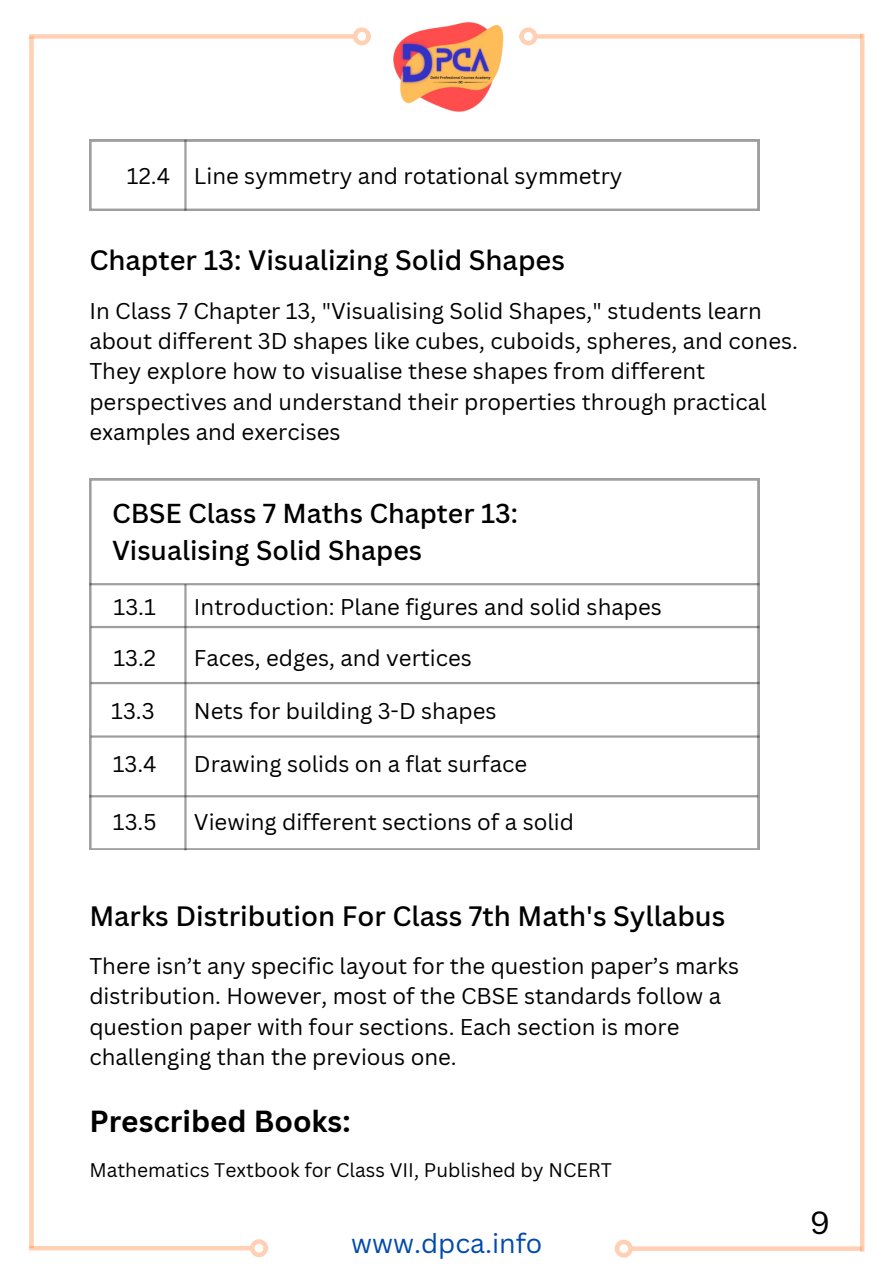
<style>
.page{position:relative;width:894px;height:1264px;background:#fff}
.page>*{position:absolute;margin:0;border:0;box-sizing:border-box;transform-origin:0 0}
.t1{font:31.2px "Canva Sans";color:#000}
.t2{font:700 29.7px "Canva Sans";color:#000}
.t3{font:500 27.3px "Canva Sans";color:#000}
.t4{font:500 26.7px/37.2px "Canva Sans";color:#000}
.t5{font:26.7px "Canva Sans";color:#004aad}
.t6{font:22.2px/30.3px "Canva Sans";color:#000}
.t7{font:19.2px "Canva Sans";color:#000}
</style>
<div class="page">
<div style="left:29px;top:34px;width:325px;height:5px;background:#ffd0b4"></div>
<div style="left:353px;top:27px;width:18px;height:18px;border:4px solid #ff914d;border-radius:50%"></div>
<div style="left:536px;top:34px;width:326px;height:5px;background:#ffd0b4"></div>
<div style="left:519px;top:27px;width:18px;height:18px;border:4px solid #ff914d;border-radius:50%"></div>
<div style="left:29px;top:1245px;width:222px;height:5px;background:#ffd0b4"></div>
<div style="left:250px;top:1239px;width:18px;height:18px;border:4px solid #ff914d;border-radius:50%"></div>
<svg style="left:632px;top:1246px;width:227px;height:4px"></svg>
<div style="left:614px;top:1239px;width:18px;height:18px;border:4px solid #ff914d;border-radius:50%"></div>
<div style="left:859px;top:34px;width:5px;height:1217px;background:#ffd0b4"></div>
<div style="left:29px;top:36px;width:5px;height:1212px;background:#ffd0b4"></div>
<img style="left:393px;top:22px;width:111px;height:90px">
<svg style="left:89px;top:140px;width:670px;height:70px"></svg>
<hr style="left:184px;top:140px;width:2px;height:71px;background:#000">
<svg style="left:89px;top:478px;width:670px;height:371px"></svg>
<hr style="left:89px;top:583px;width:670px;height:2px;background:#000">
<hr style="left:91px;top:626px;width:668px;height:2px;background:#000">
<hr style="left:91px;top:682px;width:668px;height:2px;background:#000">
<hr style="left:91px;top:735px;width:668px;height:2px;background:#000">
<hr style="left:89px;top:795px;width:668px;height:2px;background:#000">
<hr style="left:184px;top:584px;width:2px;height:266px;background:#000">
<h4 class="t6" style="left:127px;top:160px;width:45px">12.4</h4>
<h4 class="t6" style="left:194px;top:160px;width:430px">Line symmetry and rotational symmetry</h4>
<h1 class="t3" style="left:89px;top:241px;width:477px">Chapter 13: Visualizing Solid Shapes</h1>
<h4 class="t6" style="left:89px;top:295px;width:710px">In Class 7 Chapter 13, "Visualising Solid Shapes," students learn about different 3D shapes like cubes, cuboids, spheres, and cones.<br>They explore how to visualise these shapes from different perspectives and understand their properties through practical examples and exercises</h4>
<h4 class="t4" style="left:112px;top:494px;width:407px">CBSE Class 7 Maths Chapter 13:<br>Visualising Solid Shapes</h4>
<h4 class="t6" style="left:113px;top:591px;width:44px">13.1</h4>
<h4 class="t6" style="left:194px;top:591px;width:469px">Introduction: Plane figures and solid shapes</h4>
<h4 class="t6" style="left:113px;top:642px;width:44px">13.2</h4>
<h4 class="t6" style="left:194px;top:642px;width:279px">Faces, edges, and vertices</h4>
<h4 class="t6" style="left:111px;top:694px;width:45px">13.3</h4>
<h4 class="t6" style="left:194px;top:694px;width:304px">Nets for building 3-D shapes</h4>
<h4 class="t6" style="left:113px;top:748px;width:45px">13.4</h4>
<h4 class="t6" style="left:113px;top:806px;width:45px">13.5</h4>
<h1 class="t6" style="left:194px;top:748px;width:334px">Drawing solids on a flat surface</h1>
<h4 class="t6" style="left:194px;top:806px;width:381px">Viewing different sections of a solid</h4>
<h2 class="t3" style="left:89px;top:896px;width:637px">Marks Distribution For Class 7th Math's Syllabus</h2>
<h4 class="t6" style="left:89px;top:950px;width:651px">There isn’t any specific layout for the question paper’s marks distribution. However, most of the CBSE standards follow a question paper with four sections. Each section is more challenging than the previous one.</h4>
<h1 class="t2" style="left:89px;top:1100px;width:262px">Prescribed Books:</h1>
<p class="t7" style="left:89px;top:1156px;width:524px">Mathematics Textbook for Class VII, Published by NCERT</p>
<p class="t5" style="left:351px;top:1223px;width:193px">www.dpca.info</p>
<h3 class="t1" style="left:810px;top:1200px;width:22px">9</h3>
</div>
